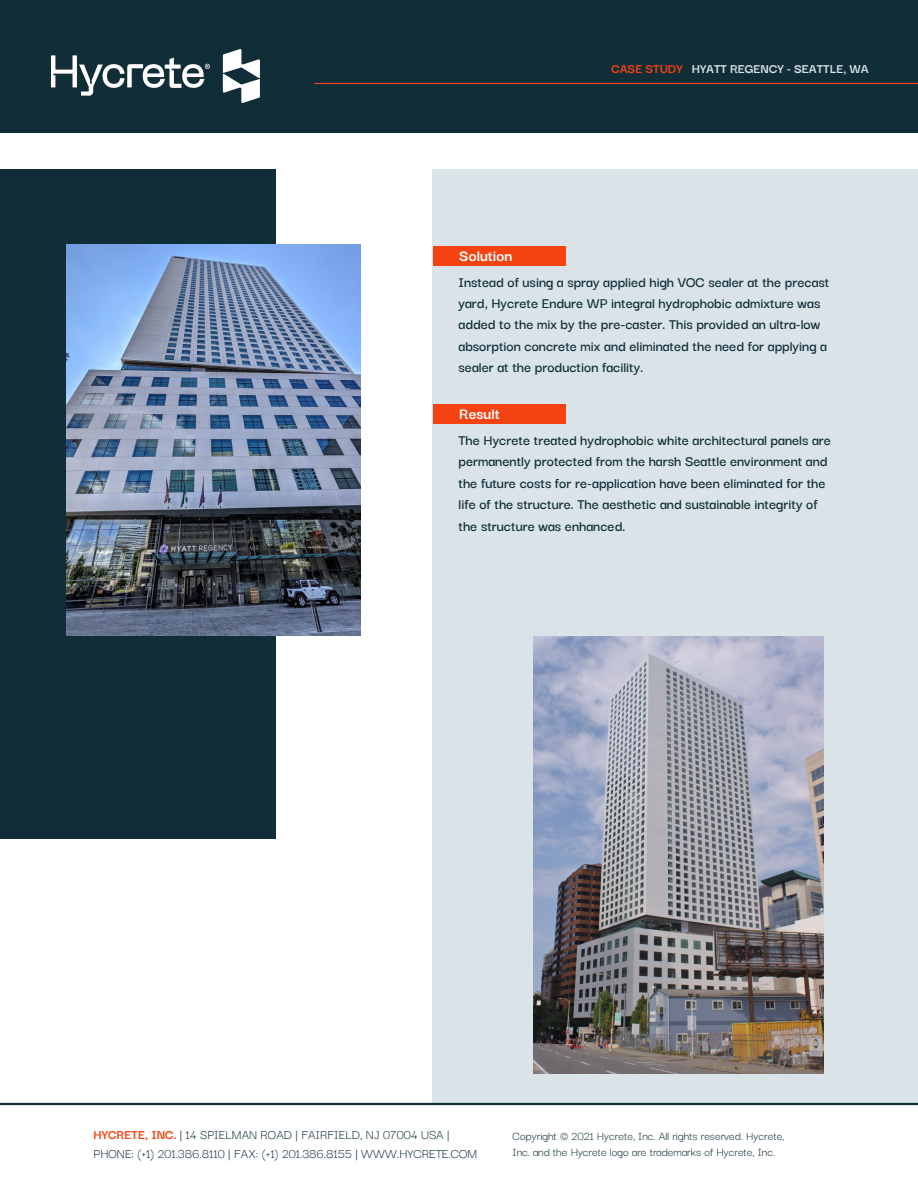
<style>
.page{position:relative;width:918px;height:1188px;background:#fff}
.page>*{position:absolute;margin:0;border:0;box-sizing:border-box;transform-origin:0 0}
.t1{font:700 16.95px "Darker Grotesque";color:#fff}
.t2{font:600 15.6px/21.3px "Darker Grotesque";color:#112e38}
.t3{font:14.1px/19px "Darker Grotesque";color:#112e38}
.t4{font:700 13.95px "Darker Grotesque";color:#d9e3e8}
.t5{font:12.75px/15.9px "Darker Grotesque";color:#112e38}
.s1{color:#f54212}
.s2{font-weight:700;color:#f54212}
</style>
<div class="page">
<div style="left:0;top:0;width:918px;height:132px;background:#112e38"></div>
<img style="left:52px;top:50px;width:207px;height:52px">
<hr style="left:314px;top:83px;width:604px;height:1px;background:#f54212">
<div style="left:0;top:170px;width:276px;height:668px;background:#112e38"></div>
<div style="left:433px;top:170px;width:485px;height:933px;background:#d9e3e8"></div>
<div style="left:433px;top:246px;width:133px;height:20px;background:#f54212"></div>
<div style="left:433px;top:405px;width:133px;height:19px;background:#f54212"></div>
<hr style="left:0;top:1103px;width:918px;height:2px;background:#112e38">
<img style="left:67px;top:244px;width:293px;height:392px">
<img style="left:534px;top:637px;width:290px;height:436px">
<p class="t4" style="left:611px;top:59px;width:259px"><span class="s1">CASE STUDY</span> HYATT REGENCY - SEATTLE, WA</p>
<p class="t1" style="left:459px;top:243px;width:55px">Solution</p>
<p class="t2" style="left:459px;top:270px;width:372px">Instead of using a spray applied high VOC sealer at the precast yard, Hycrete Endure WP integral hydrophobic admixture was added to the mix by the pre-caster. This provided an ultra-low absorption concrete mix and eliminated the need for applying a sealer at the production facility.</p>
<p class="t1" style="left:459px;top:401px;width:42px">Result</p>
<p class="t2" style="left:459px;top:428px;width:374px">The Hycrete treated hydrophobic white architectural panels are permanently protected from the harsh Seattle environment and the future costs for re-application have been eliminated for the life of the structure. The aesthetic and sustainable integrity of the structure was enhanced.</p>
<p class="t3" style="left:94px;top:1124px;width:385px"><span class="s2">HYCRETE, INC.</span> | 14 SPIELMAN ROAD | FAIRFIELD, NJ 07004 USA |<br>PHONE: (+1) 201.386.8110 | FAX: (+1) 201.386.8155 | WWW.HYCRETE.COM</p>
<p class="t5" style="left:513px;top:1127px;width:273px">Copyright © 2021 Hycrete, Inc. All rights reserved. Hycrete,<br>Inc. and the Hycrete logo are trademarks of Hycrete, Inc.</p>
</div>
